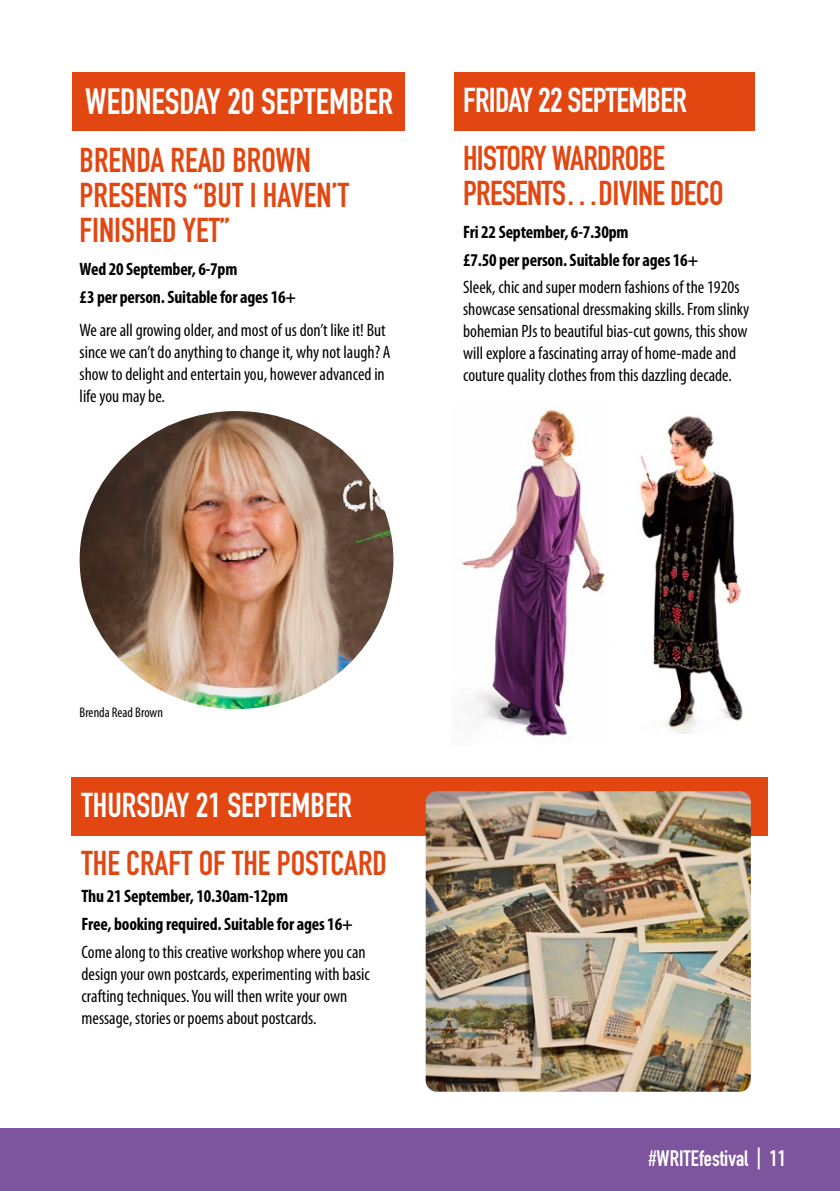
<style>
.page{position:relative;width:840px;height:1191px;background:#fff}
.page>*{position:absolute;margin:0;border:0;box-sizing:border-box;transform-origin:0 0}
.t1{font:700 36px "DIN Condensed";color:#fff}
.t2{font:700 34px/34.8px "DIN Condensed";color:#e24712}
.t3{font:700 34px/34.8px "DIN Condensed";letter-spacing:-.02em;color:#e24712}
.t4{font:700 34px "DIN Condensed";letter-spacing:-.02em;color:#fff}
.t5{font:700 22px "DIN Condensed";color:#fff}
.t6{font:condensed 18px/22px "Myriad Pro";color:#000}
.t7{font:700 condensed 18px/27.6px "Myriad Pro";letter-spacing:-.01em;color:#000}
.t8{font:condensed 14px "Myriad Pro";color:#000}
.s1{color:#fff}
</style>
<div class="page">
<div style="left:0;top:1128px;width:839px;height:63px;background:#7d549e"></div>
<div style="left:71px;top:776px;width:696px;height:59px;background:#e24712"></div>
<div style="left:454px;top:72px;width:300px;height:59px;background:#e24712"></div>
<div style="left:72px;top:72px;width:332px;height:59px;background:#e24712"></div>
<img style="left:80px;top:411px;width:313px;height:298px">
<img style="left:640px;top:415px;width:103px;height:318px">
<img style="left:462px;top:409px;width:145px;height:331px">
<img style="left:425px;top:791px;width:325px;height:300px">
<h1 class="t1" style="left:85px;top:77px;width:309px">WEDNESDAY 20 SEPTEMBER</h1>
<h2 class="t2" style="left:80px;top:142px;width:271px">BRENDA READ BROWN<br>PRESENTS “BUT I HAVEN’T<br>FINISHED YET”</h2>
<p class="t7" style="left:80px;top:255px;width:218px">Wed 20 September, 6-7pm<br>£3 per person. Suitable for ages 16+</p>
<p class="t6" style="left:80px;top:319px;width:312px">We are all growing older, and most of us don’t like it! But since we can’t do anything to change it, why not laugh? A show to delight and entertain you, however advanced in life you may be.</p>
<h2 class="t4" style="left:463px;top:77px;width:225px">FRIDAY 22 SEPTEMBER</h2>
<h2 class="t3" style="left:463px;top:140px;width:262px">HISTORY WARDROBE<br>PRESENTS…DIVINE DECO</h2>
<p class="t7" style="left:463px;top:218px;width:236px">Fri 22 September, 6-7.30pm<br>£7.50 per person. Suitable for ages 16+</p>
<p class="t6" style="left:463px;top:276px;width:287px">Sleek, chic and super modern fashions of the 1920s showcase sensational dressmaking skills. From slinky bohemian PJs to beautiful bias-cut gowns, this show will explore a fascinating array of home-made and couture quality clothes from this dazzling decade.</p>
<p class="t8" style="left:80px;top:703px;width:85px">Brenda Read Brown</p>
<h2 class="t2" style="left:81px;top:776px;width:307px;line-height:57.6px"><span class="s1">THURSDAY 21 SEPTEMBER</span>OW<br>THE CRAFT OF THE POSTCARD</h2>
<p class="t7" style="left:81px;top:882px;width:272px">Thu 21 September, 10.30am-12pm<br>Free, booking required. Suitable for ages 16+</p>
<p class="t6" style="left:81px;top:940px;width:289px">Come along to this creative workshop where you can design your own postcards, experimenting with basic crafting techniques. You will then write your own message, stories or poems about postcards.</p>
<p class="t5" style="left:648px;top:1143px;width:139px">#WRITEfestival | 11</p>
</div>
